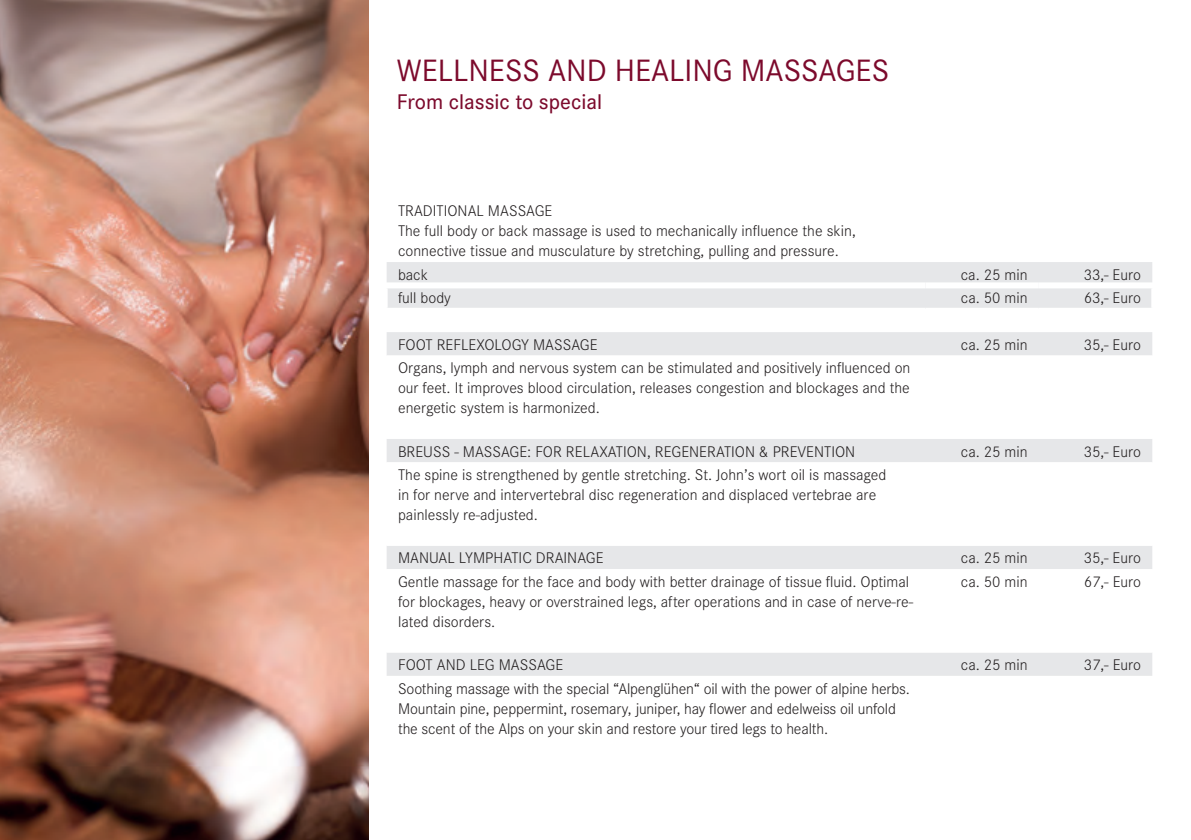
<style>
.page{position:relative;width:1191px;height:840px;background:#fff}
.page>*{position:absolute;margin:0;border:0;box-sizing:border-box;transform-origin:0 0}
.Headline{font:32px "Corporate S";color:#7c0a2c}
.t1{font:500 22px "Corporate S";color:#7c0a2c}
.t2{font:300 16px/20px "Corporate S";color:#231f20}
</style>
<div class="page">
<svg style="left:387px;top:262px;width:765px;height:93px;fill:#e6e7e9"></svg>
<svg style="left:387px;top:439px;width:765px;height:237px"></svg>
<svg style="left:387px;top:288px;width:1px;height:19px"></svg>
<svg style="left:1151px;top:288px;width:1px;height:19px"></svg>
<hr style="left:386px;top:307px;width:539px;height:2px;background:#fff">
<hr style="left:925px;top:307px;width:113px;height:2px;background:#fff">
<hr style="left:1038px;top:307px;width:115px;height:2px;background:#fff">
<div style="left:386px;top:282px;width:539px;height:6px;background:#fff"></div>
<div style="left:925px;top:282px;width:113px;height:6px;background:#fff"></div>
<div style="left:1038px;top:282px;width:115px;height:6px;background:#fff"></div>
<img style="left:0;top:0;width:369px;height:839px">
<p class="Headline" style="left:397px;top:52px;width:494px">WELLNESS AND HEALING MASSAGES</p>
<p class="t1" style="left:397px;top:89px;width:207px">From classic to special</p>
<p class="t2" style="left:398px;top:201px;width:156px">TRADITIONAL MASSAGE</p>
<p class="t2" style="left:398px;top:221px;width:459px">The full body or back massage is used to mechanically influence the skin, connective tissue and musculature by stretching, pulling and pressure.</p>
<p class="t2" style="left:398px;top:264px;width:32px">back</p>
<p class="t2" style="left:960px;top:264px;width:68px">ca. 25 min</p>
<p class="t2" style="left:1083px;top:264px;width:59px">33,- Euro</p>
<p class="t2" style="left:398px;top:288px;width:54px">full body</p>
<p class="t2" style="left:961px;top:288px;width:68px">ca. 50 min</p>
<p class="t2" style="left:1083px;top:288px;width:59px">63,- Euro</p>
<p class="t2" style="left:398px;top:334px;width:201px">FOOT REFLEXOLOGY MASSAGE</p>
<p class="t2" style="left:961px;top:334px;width:68px">ca. 25 min</p>
<p class="t2" style="left:1083px;top:334px;width:59px">35,- Euro</p>
<p class="t2" style="left:398px;top:358px;width:514px;text-align:justify">Organs, lymph and nervous system can be stimulated and positively influenced on our feet. It improves blood circulation, releases congestion and blockages and the energetic system is harmonized.</p>
<p class="t2" style="left:398px;top:441px;width:459px">BREUSS - MASSAGE: FOR RELAXATION, REGENERATION &amp; PREVENTION</p>
<p class="t2" style="left:961px;top:441px;width:68px">ca. 25 min</p>
<p class="t2" style="left:1083px;top:441px;width:59px">35,- Euro</p>
<p class="t2" style="left:398px;top:464px;width:490px">The spine is strengthened by gentle stretching. St. John’s wort oil is massaged in for nerve and intervertebral disc regeneration and displaced vertebrae are painlessly re-adjusted.</p>
<p class="t2" style="left:398px;top:548px;width:207px">MANUAL LYMPHATIC DRAINAGE</p>
<p class="t2" style="left:961px;top:548px;width:68px">ca. 25 min</p>
<p class="t2" style="left:1083px;top:548px;width:59px">35,- Euro</p>
<p class="t2" style="left:398px;top:571px;width:516px">Gentle massage for the face and body with better drainage of tissue fluid. Optimal for blockages, heavy or overstrained legs, after operations and in case of nerve-re&shy;lated disorders.</p>
<p class="t2" style="left:961px;top:571px;width:68px">ca. 50 min</p>
<p class="t2" style="left:1083px;top:571px;width:59px">67,- Euro</p>
<p class="t2" style="left:398px;top:654px;width:167px">FOOT AND LEG MASSAGE</p>
<p class="t2" style="left:961px;top:654px;width:68px">ca. 25 min</p>
<p class="t2" style="left:1083px;top:654px;width:59px">37,- Euro</p>
<p class="t2" style="left:398px;top:678px;width:513px">Soothing massage with the special “Alpenglühen“ oil with the power of alpine herbs.</p>
<p class="t2" style="left:398px;top:698px;width:499px">Mountain pine, peppermint, rosemary, juniper, hay flower and edelweiss oil unfold the scent of the Alps on your skin and restore your tired legs to health.</p>
</div>
